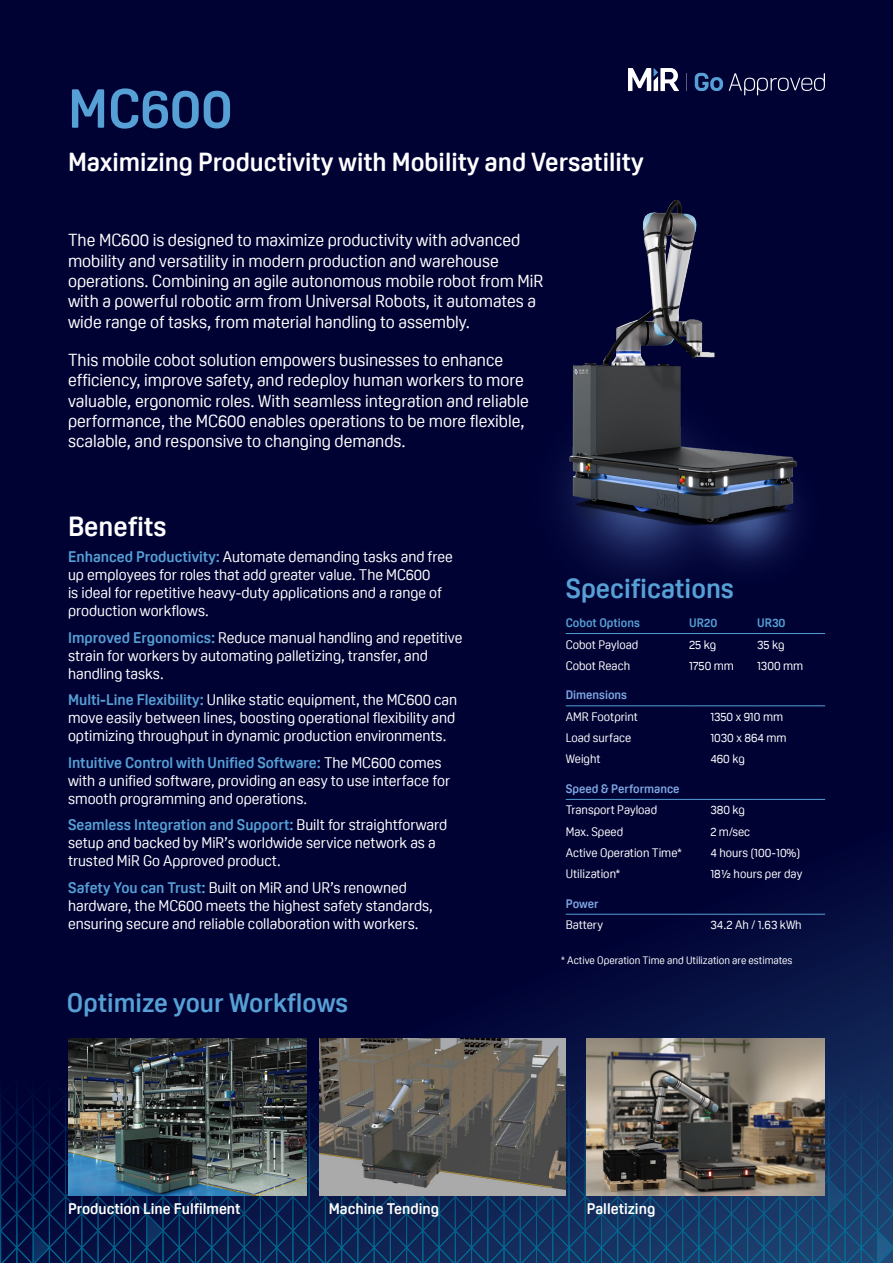
<style>
.page{position:relative;width:893px;height:1263px;background:#000234}
.page>*{position:absolute;margin:0;border:0;box-sizing:border-box;transform-origin:0 0}
.t1{font:700 54px "Oscine";color:#56a0d5}
.Un{font:700 27px "Oscine";color:#56a0d5}
.Un-2{font:700 27px "Oscine";color:#fff}
.Un-3{font:700 26.1px "Oscine";color:#56a0d5}
.t2{font:700 25.5px "Oscine";color:#fff}
.MiR_Body{font:16.95px/20.4px "Oscine";color:#fff}
.MiR_Body-2{font:15px/18px "Oscine";color:#fff}
.t3{font:700 15px "Oscine";color:#fff}
.Bt_DOT{font:12px "Oscine";color:#fff}
.Bt_DOT-2{font:700 12px "Oscine";color:#7fa7e2}
.Bt_DOT-3{font:700 12px "Oscine";color:#56a0d5}
.t4{font:10.5px "Oscine";color:#fff}
.s1{font-weight:700;color:#56a0d5}
</style>
<div class="page">
<svg style="left:0;top:890px;width:893px;height:373px"></svg>
<img style="left:68px;top:1038px;width:238px;height:157px">
<img style="left:587px;top:1038px;width:238px;height:157px">
<img style="left:563px;top:200px;width:236px;height:372px">
<svg style="left:695px;top:73px;width:28px;height:18px"></svg>
<svg style="left:686px;top:73px;width:1px;height:18px"></svg>
<svg style="left:628px;top:68px;width:51px;height:23px"></svg>
<svg style="left:729px;top:73px;width:96px;height:22px"></svg>
<img style="left:319px;top:1038px;width:247px;height:157px">
<hr style="left:566px;top:705px;width:123px;height:1px;background:#56a0d5">
<hr style="left:689px;top:705px;width:68px;height:1px;background:#56a0d5">
<hr style="left:757px;top:705px;width:68px;height:1px;background:#56a0d5">
<hr style="left:566px;top:633px;width:123px;height:1px;background:#56a0d5">
<hr style="left:689px;top:633px;width:68px;height:1px;background:#56a0d5">
<hr style="left:757px;top:633px;width:68px;height:1px;background:#56a0d5">
<hr style="left:566px;top:799px;width:123px;height:1px;background:#56a0d5">
<hr style="left:689px;top:799px;width:68px;height:1px;background:#56a0d5">
<hr style="left:757px;top:799px;width:68px;height:1px;background:#56a0d5">
<hr style="left:566px;top:914px;width:123px;height:1px;background:#56a0d5">
<hr style="left:689px;top:914px;width:68px;height:1px;background:#56a0d5">
<hr style="left:757px;top:914px;width:68px;height:1px;background:#56a0d5">
<p class="t1" style="left:68px;top:78px;width:166px">MC600</p>
<p class="t2" style="left:68px;top:148px;width:577px">Maximizing Productivity with Mobility and Versatility</p>
<p class="MiR_Body" style="left:68px;top:230px;width:477px">The MC600 is designed to maximize productivity with advanced mobility and versatility in modern production and warehouse operations. Combining an agile autonomous mobile robot from MiR with a powerful robotic arm from Universal Robots, it automates a wide range of tasks, from material handling to assembly.</p>
<p class="MiR_Body" style="left:68px;top:350px;width:462px">This mobile cobot solution empowers businesses to enhance efficiency, improve safety, and redeploy human workers to more valuable, ergonomic roles. With seamless integration and reliable performance, the MC600 enables operations to be more flexible, scalable, and responsive to changing demands.</p>
<p class="Un-2" style="left:68px;top:511px;width:100px">Benefits</p>
<p class="MiR_Body-2" style="left:68px;top:548px;width:386px"><span class="s1">Enhanced Productivity:</span> Automate demanding tasks and free up employees for roles that add greater value. The MC600<br>is ideal for repetitive heavy-duty applications and a range of production workflows.</p>
<p class="MiR_Body-2" style="left:68px;top:629px;width:396px"><span class="s1">Improved Ergonomics:</span> Reduce manual handling and repetitive strain for workers by automating palletizing, transfer, and handling tasks.</p>
<p class="MiR_Body-2" style="left:68px;top:691px;width:391px"><span class="s1">Multi-Line Flexibility:</span> Unlike static equipment, the MC600 can move easily between lines, boosting operational flexibility and optimizing throughput in dynamic production environments.</p>
<p class="MiR_Body-2" style="left:68px;top:754px;width:384px"><span class="s1">Intuitive Control with Unified Software:</span> The MC600 comes with a unified software, providing an easy to use interface for smooth programming and operations.</p>
<p class="MiR_Body-2" style="left:68px;top:816px;width:381px"><span class="s1">Seamless Integration and Support:</span> Built for straightforward setup and backed by MiR’s worldwide service network as a trusted MiR Go Approved product.</p>
<p class="MiR_Body-2" style="left:68px;top:879px;width:366px"><span class="s1">Safety You can Trust:</span> Built on MiR and UR’s renowned hardware, the MC600 meets the highest safety standards, ensuring secure and reliable collaboration with workers.</p>
<p class="Un-3" style="left:67px;top:988px;width:283px">Optimize your Workflows</p>
<p class="Un" style="left:566px;top:573px;width:170px">Specifications</p>
<p class="Bt_DOT-3" style="left:566px;top:616px;width:76px">Cobot Options</p>
<p class="Bt_DOT-3" style="left:689px;top:616px;width:30px">UR20</p>
<p class="Bt_DOT-3" style="left:757px;top:616px;width:30px">UR30</p>
<p class="Bt_DOT" style="left:566px;top:638px;width:74px">Cobot Payload</p>
<p class="Bt_DOT" style="left:689px;top:638px;width:29px">25 kg</p>
<p class="Bt_DOT" style="left:757px;top:638px;width:29px">35 kg</p>
<p class="Bt_DOT" style="left:566px;top:659px;width:66px">Cobot Reach</p>
<p class="Bt_DOT" style="left:689px;top:659px;width:46px">1750 mm</p>
<p class="Bt_DOT" style="left:757px;top:659px;width:48px">1300 mm</p>
<p class="Bt_DOT-2" style="left:566px;top:688px;width:63px">Dimensions</p>
<p class="Bt_DOT" style="left:566px;top:710px;width:74px">AMR Footprint</p>
<p class="Bt_DOT" style="left:710px;top:710px;width:74px">1350 x 910 mm</p>
<p class="Bt_DOT" style="left:566px;top:731px;width:67px">Load surface</p>
<p class="Bt_DOT" style="left:710px;top:731px;width:78px">1030 x 864 mm</p>
<p class="Bt_DOT" style="left:566px;top:752px;width:36px">Weight</p>
<p class="Bt_DOT" style="left:710px;top:752px;width:36px">460 kg</p>
<p class="Bt_DOT-2" style="left:566px;top:782px;width:115px">Speed &amp; Performance</p>
<p class="Bt_DOT" style="left:566px;top:803px;width:93px">Transport Payload</p>
<p class="Bt_DOT" style="left:710px;top:803px;width:36px">380 kg</p>
<p class="Bt_DOT" style="left:566px;top:824px;width:59px">Max. Speed</p>
<p class="Bt_DOT" style="left:710px;top:824px;width:41px">2 m/sec</p>
<p class="Bt_DOT" style="left:566px;top:846px;width:118px">Active Operation Time*</p>
<p class="Bt_DOT" style="left:710px;top:846px;width:91px">4 hours (100-10%)</p>
<p class="Bt_DOT" style="left:566px;top:867px;width:56px">Utilization*</p>
<p class="Bt_DOT" style="left:710px;top:867px;width:93px">18½ hours per day</p>
<p class="Bt_DOT-2" style="left:566px;top:897px;width:34px">Power</p>
<p class="Bt_DOT" style="left:566px;top:918px;width:39px">Battery</p>
<p class="Bt_DOT" style="left:710px;top:918px;width:93px">34.2 Ah / 1.63 kWh</p>
<p class="t4" style="left:561px;top:955px;width:233px">* Active Operation Time and Utilization are estimates</p>
<p class="t3" style="left:68px;top:1200px;width:174px">Production Line Fulfilment</p>
<p class="t3" style="left:329px;top:1200px;width:112px">Machine Tending</p>
<p class="t3" style="left:587px;top:1200px;width:70px">Palletizing</p>
</div>
